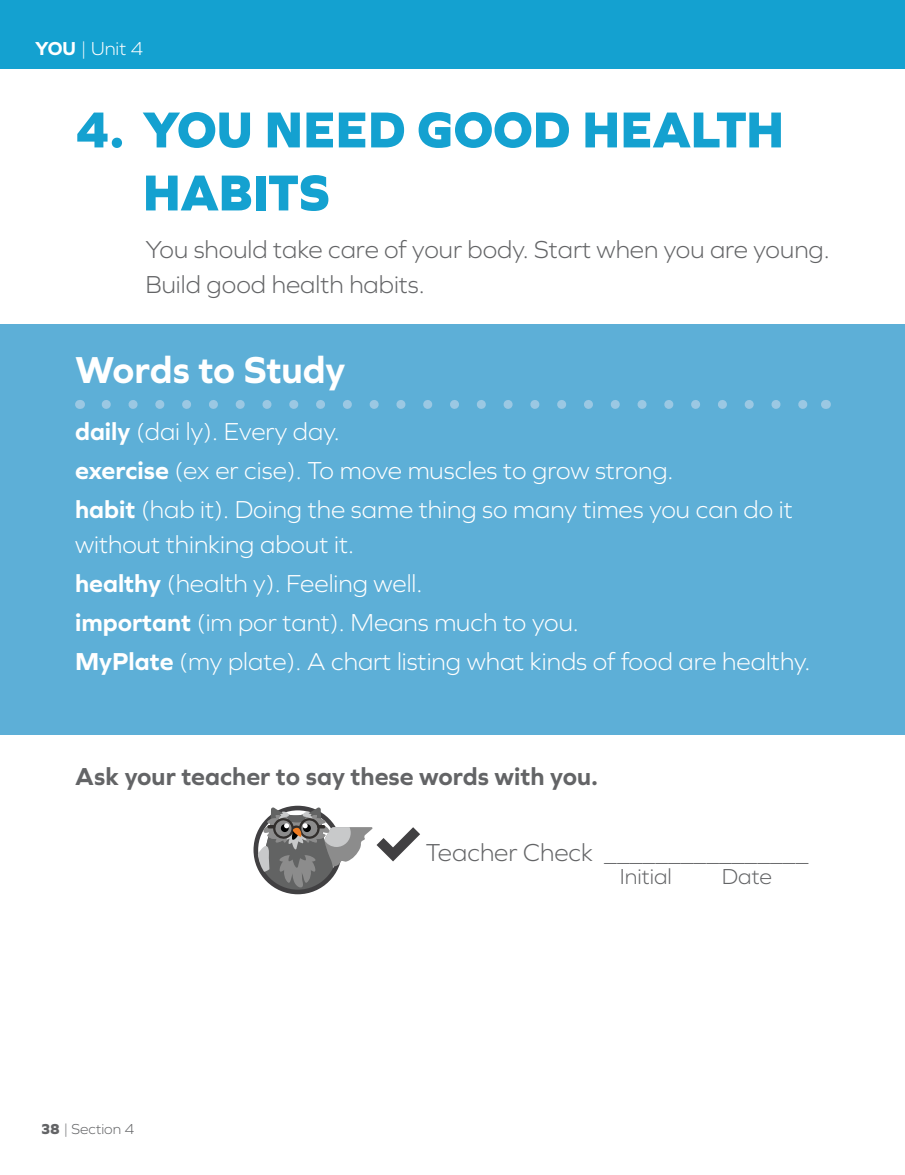
<style>
.page{position:relative;width:905px;height:1175px;background:#fff}
.page>*{position:absolute;margin:0;border:0;box-sizing:border-box;transform-origin:0 0}
.t1{font:800 52.5px/63px "Graphie";letter-spacing:-.005em;color:#14a1d0}
.t2{font:700 39px "Graphie";letter-spacing:-.005em;color:#fff}
.t3{font:300 25.5px/39px "Graphie";color:#fff}
.t4{font:300 25.5px/34.5px "Graphie";color:#636466}
.t5{font:700 25.5px "Graphie";color:#636466}
.t6{font:300 22.5px "Graphie";color:#636466}
.t7{font:300 19.5px "Graphie";color:#fff}
.t8{font:300 15px "Graphie";color:#636466}
.s1{font-weight:700}
.s2{font-weight:800}
</style>
<div class="page">
<div style="left:0;top:324px;width:904px;height:410px;background:#5dafd7"></div>
<svg style="left:106px;top:400px;width:702px;height:9px"></svg>
<div style="left:253px;top:805px;width:89px;height:89px;border:5px solid #414042;border-radius:50%"></div>
<svg style="left:258px;top:807px;width:162px;height:83px"></svg>
<div style="left:0;top:0;width:904px;height:68px;background:#14a1d0"></div>
<p class="t7" style="left:35px;top:37px;width:109px"><span class="s1">YOU</span> | Unit 4</p>
<h1 class="t1" style="left:143px;top:97px;width:643px;text-indent:-68px">4. YOU NEED GOOD HEALTH<br>HABITS</h1>
<p class="t4" style="left:146px;top:232px;width:685px">You should take care of your body. Start when you are young.<br>Build good health habits.</p>
<h2 class="t2" style="left:75px;top:347px;width:272px">Words to Study</h2>
<p class="t3" style="left:75px;top:412px;width:719px"><span class="s1">daily</span> (dai ly). Every day.<br><span class="s1">exercise</span> (ex er cise). To move muscles to grow strong.<br><span class="s1">habit</span> (hab it). Doing the same thing so many times you can do it</p>
<p class="t3" style="left:75px;top:524px;width:737px">without thinking about it.<br><span class="s1">healthy</span> (health y). Feeling well.<br><span class="s1">important</span> (im por tant). Means much to you.<br><span class="s1">MyPlate</span> (my plate). A chart listing what kinds of food are healthy.</p>
<p class="t5" style="left:75px;top:761px;width:524px">Ask your teacher to say these words with you.</p>
<p class="t8" style="left:40px;top:1120px;width:95px"><span class="s2">38</span> | Section 4</p>
<p class="t4" style="left:426px;top:835px;width:384px">Teacher Check ________________</p>
<p class="t6" style="left:619px;top:863px;width:54px">Initial</p>
<p class="t6" style="left:721px;top:863px;width:52px">Date</p>
</div>
